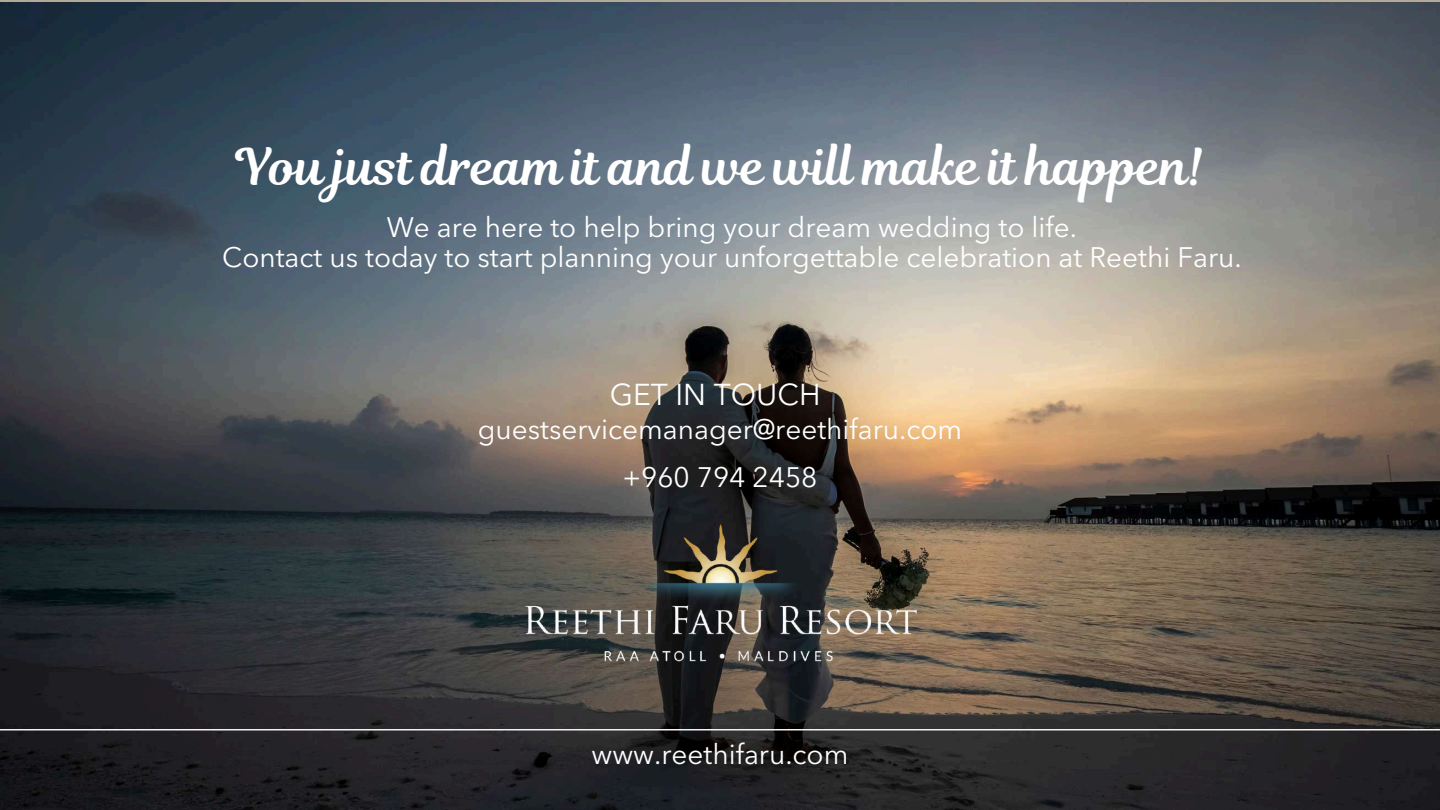
<style>
.page{position:relative;width:1440px;height:810px;background:#fff}
.page>*{position:absolute;margin:0;border:0;box-sizing:border-box;transform-origin:0 0}
.t1{font:50px "RTL Romman Regular";color:#fff}
.t2{font:30px "Avenir Next LT Pro";color:#fff}
.t3{font:28px/30.8px "Avenir Next LT Pro";color:#fff;text-align:center}
</style>
<div class="page">
<img style="left:0;top:2px;width:1440px;height:808px">
<hr style="left:0;top:729px;width:1440px;height:1px;background:#f4f0ed">
<img style="left:517px;top:498px;width:406px;height:172px">
<h1 class="t1" style="left:236px;top:132px;width:969px">You just dream it and we will make it happen!</h1>
<p class="t3" style="left:222px;top:214px;width:1021px">We are here to help bring your dream wedding to life.<br>Contact us today to start planning your unforgettable celebration at Reethi Faru.</p>
<p class="t2" style="left:610px;top:383px;width:212px">GET IN TOUCH</p>
<p class="t3" style="left:478px;top:416px;width:486px">guestservicemanager@reethifaru.com</p>
<p class="t3" style="left:622px;top:465px;width:197px">+960 794 2458</p>
<p class="t3" style="left:592px;top:741px;width:258px">www.reethifaru.com</p>
</div>
